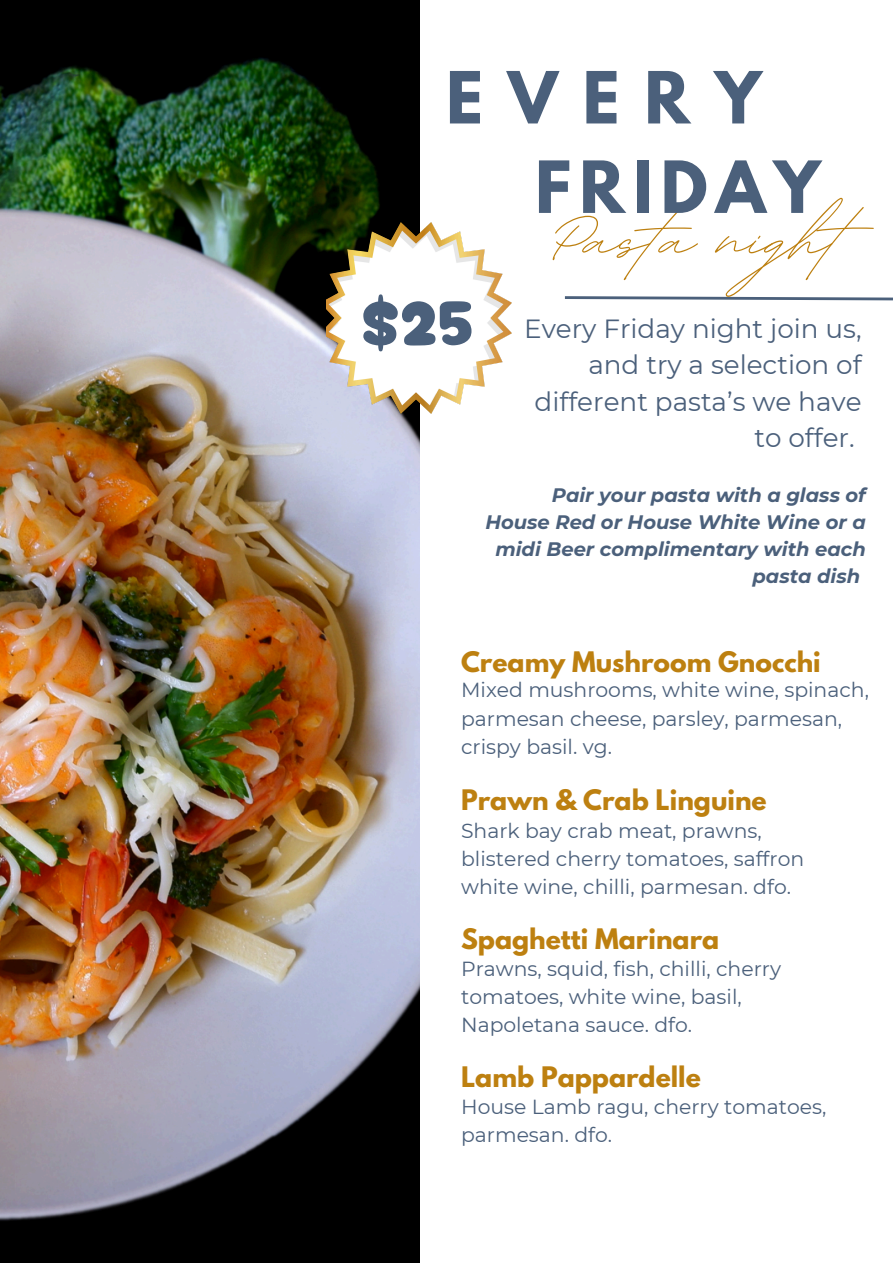
<style>
.page{position:relative;width:893px;height:1263px;background:#fff}
.page>*{position:absolute;margin:0;border:0;box-sizing:border-box;transform-origin:0 0}
.t1{font:108px "BD Script";color:#bd8010}
.t2{font:700 63.68px/89.4px "League Spartan";letter-spacing:.125em;color:#4b607b}
.t3{font:63px "Cherry Bomb One";color:#4b607b}
.t4{font:26.25px/36.6px "Montserrat";color:#4b607b;text-align:right}
.t5{font:700 25.05px "League Spartan";color:#bd8010}
.t6{font:20.33px/28.2px "Montserrat";color:#4b607b}
.t7{font:italic 700 19.5px/27px "Montserrat";color:#4b607b;text-align:right}
</style>
<div class="page">
<img style="left:0;top:0;width:419px;height:1263px">
<svg style="left:564px;top:296px;width:329px;height:5px"></svg>
<img style="left:327px;top:223px;width:185px;height:191px">
<p class="t2" style="left:535px;top:61px;width:287px;text-indent:-89px">EVERY<br>FRIDAY</p>
<h1 class="t1" style="left:550px;top:168px;width:297px">Pasta night</h1>
<h6 class="t3" style="left:362px;top:272px;width:113px">$25</h6>
<p class="t4" style="left:524px;top:310px;width:339px">Every Friday night join us, and try a selection of different pasta’s we have to offer.</p>
<h4 class="t7" style="left:485px;top:481px;width:382px">Pair your pasta with a glass of<br>House Red or House White Wine or a midi Beer complimentary with each pasta dish</h4>
<h3 class="t5" style="left:461px;top:649px;width:361px">Creamy Mushroom Gnocchi</h3>
<h5 class="t6" style="left:461px;top:676px;width:409px">Mixed mushrooms, white wine, spinach, parmesan cheese, parsley, parmesan, crispy basil. vg.</h5>
<p class="t5" style="left:461px;top:788px;width:307px">Prawn &amp; Crab Linguine</p>
<h4 class="t6" style="left:461px;top:816px;width:345px">Shark bay crab meat, prawns, blistered cherry tomatoes, saffron white wine, chilli, parmesan. dfo.</h4>
<h4 class="t5" style="left:461px;top:926px;width:260px">Spaghetti Marinara</h4>
<p class="t6" style="left:461px;top:954px;width:321px">Prawns, squid, fish, chilli, cherry tomatoes, white wine, basil,<br>Napoletana sauce. dfo.</p>
<p class="t5" style="left:461px;top:1064px;width:241px">Lamb Pappardelle</p>
<h4 class="t6" style="left:461px;top:1092px;width:367px">House Lamb ragu, cherry tomatoes, parmesan. dfo.</h4>
</div>
